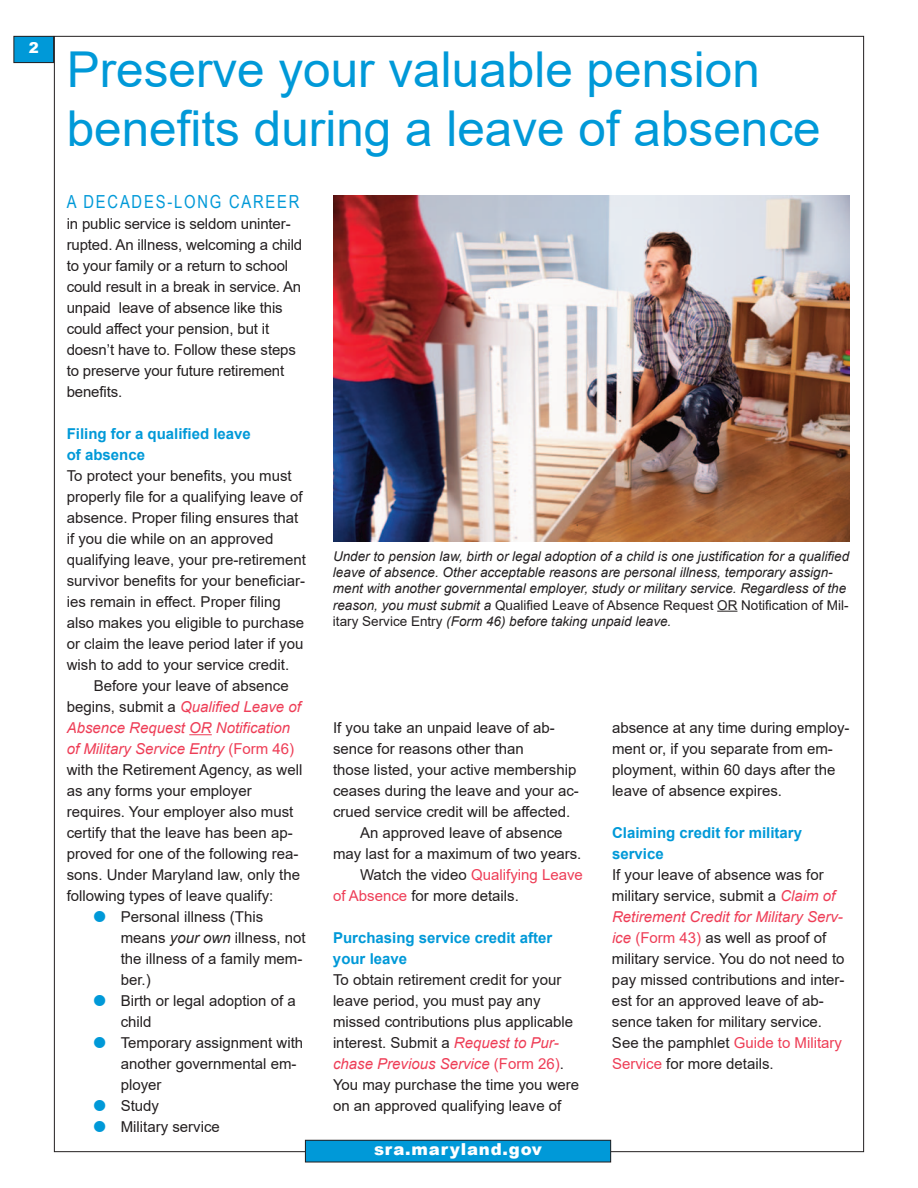
<style>
.page{position:relative;width:918px;height:1188px;background:#fff}
.page>*{position:absolute;margin:0;border:0;box-sizing:border-box;transform-origin:0 0}
.t1{font:49.5px/59.4px "Arial";color:#0099d8}
.t2{font:18px "Arial Narrow";letter-spacing:.1em;color:#0099d8}
.t3{font:900 16.5px "Arial";letter-spacing:.05em;color:#fff}
.t4{font:15px/21px "Arial";color:#231f20}
.t5{font:700 15px/21px "Arial";color:#0099d8}
.t6{font:900 15px "Arial";color:#fff}
.t7{font:italic 13.5px/16.2px "Arial";color:#231f20}
.s1{font-style:italic;color:#ee3d56}
.s2{color:#ee3d56}
.s3{font-family:"Monotype Sorts";color:#0099d8}
.s4{font-style:italic}
.s5{font-style:normal}
</style>
<div class="page">
<div style="left:14px;top:36px;width:40px;height:27px;background:#0099d8"></div>
<div style="left:14px;top:36px;width:40px;height:27px;border:1px solid #231f20"></div>
<svg style="left:189px;top:734px;width:23px;height:1px"></svg>
<div style="left:305px;top:1140px;width:306px;height:22px;background:#0099d8"></div>
<div style="left:305px;top:1140px;width:306px;height:22px;border:1px solid #231f20"></div>
<img style="left:333px;top:195px;width:517px;height:346px">
<svg style="left:717px;top:611px;width:20px;height:1px"></svg>
<p class="t6" style="left:29px;top:37px;width:12px">2</p>
<p class="t1" style="left:67px;top:40px;width:755px">Preserve your valuable pension benefits during a leave of absence</p>
<p class="t2" style="left:67px;top:191px;width:234px">A DECADES-LONG CAREER</p>
<p class="t4" style="left:67px;top:213px;width:237px">in public service is seldom uninter&shy;rupted. An illness, welcoming a child to your family or a return to school could result in a break in service. An unpaid leave of absence like this could affect your pension, but it doesn’t have to. Follow these steps to preserve your future retirement benefits.</p>
<p class="t5" style="left:67px;top:423px;width:186px">Filing for a qualified leave</p>
<p class="t5" style="left:67px;top:444px;width:80px">of absence</p>
<p class="t4" style="left:67px;top:465px;width:237px">To protect your benefits, you must properly file for a qualifying leave of absence. Proper filing ensures that</p>
<p class="t4" style="left:67px;top:528px;width:241px">if you die while on an approved qualifying leave, your pre-retirement survivor benefits for your beneficiar&shy;ies remain in effect. Proper filing also makes you eligible to purchase or claim the leave period later if you wish to add to your service credit.</p>
<p class="t4" style="left:67px;top:675px;width:237px;text-indent:27px">Before your leave of absence begins, submit a <span class="s1">Qualified Leave of<br>Absence Request OR Notification of Military Service Entry</span> <span class="s2">(Form 46) </span>with the Retirement Agency, as well as any forms your employer</p>
<p class="t4" style="left:67px;top:801px;width:235px">requires. Your employer also must certify that the leave has been ap&shy;proved for one of the following rea&shy;sons. Under Maryland law, only the following types of leave qualify:</p>
<p class="t4" style="left:121px;top:906px;width:187px;text-indent:-27px"><span class="s3">l</span> Personal illness (This means <span class="s4">your own</span> illness, not the illness of a family mem&shy;ber.)</p>
<p class="t4" style="left:121px;top:990px;width:177px;text-indent:-27px"><span class="s3">l</span> Birth or legal adoption of a child</p>
<p class="t4" style="left:121px;top:1032px;width:184px;text-indent:-27px"><span class="s3">l</span> Temporary assignment with another governmental em&shy;ployer</p>
<p class="t4" style="left:94px;top:1095px;width:67px"><span class="s3">l</span> Study</p>
<p class="t4" style="left:94px;top:1116px;width:128px"><span class="s3">l</span> Military service</p>
<p class="t3" style="left:374px;top:1137px;width:169px">sra.maryland.gov</p>
<p class="t7" style="left:333px;top:548px;width:518px">Under to pension law, birth or legal adoption of a child is one justification for a qualified leave of absence. Other acceptable reasons are personal illness, temporary assign&shy;ment with another governmental employer, study or military service. Regardless of the reason, you must submit a <span class="s5">Qualified Leave of Absence Request OR Notification of Mil&shy;itary Service Entry</span> (Form 46) before taking unpaid leave.</p>
<p class="t4" style="left:333px;top:717px;width:223px">If you take an unpaid leave of ab&shy;sence for reasons other than</p>
<p class="t4" style="left:333px;top:759px;width:247px">those listed, your active membership ceases during the leave and your ac&shy;crued service credit will be affected.</p>
<p class="t4" style="left:333px;top:822px;width:250px;text-align:center">An approved leave of absence<br>may last for a maximum of two years.</p>
<p class="t4" style="left:333px;top:864px;width:251px;text-indent:27px">Watch the video <span class="s2">Qualifying Leave of Absence</span> for more details.</p>
<p class="t5" style="left:333px;top:927px;width:221px">Purchasing service credit after your leave</p>
<p class="t4" style="left:333px;top:969px;width:248px">To obtain retirement credit for your leave period, you must pay any missed contributions plus applicable interest. Submit a <span class="s1">Request to Pur&shy;chase Previous Service</span> <span class="s2">(Form 26)</span>.<br>You may purchase the time you were on an approved qualifying leave of</p>
<p class="t4" style="left:612px;top:717px;width:239px">absence at any time during employ&shy;ment or, if you separate from em&shy;ployment, within 60 days after the leave of absence expires.</p>
<p class="t5" style="left:612px;top:822px;width:192px">Claiming credit for military</p>
<p class="t5" style="left:612px;top:843px;width:53px">service</p>
<p class="t4" style="left:612px;top:864px;width:234px">If your leave of absence was for military service, submit a <span class="s1">Claim of Retirement Credit for Military Serv&shy;ice</span> <span class="s2">(Form 43)</span> as well as proof of military service. You do not need to pay missed contributions and inter&shy;est for an approved leave of ab&shy;sence taken for military service.<br>See the pamphlet <span class="s2">Guide to Military Service</span> for more details.</p>
</div>
